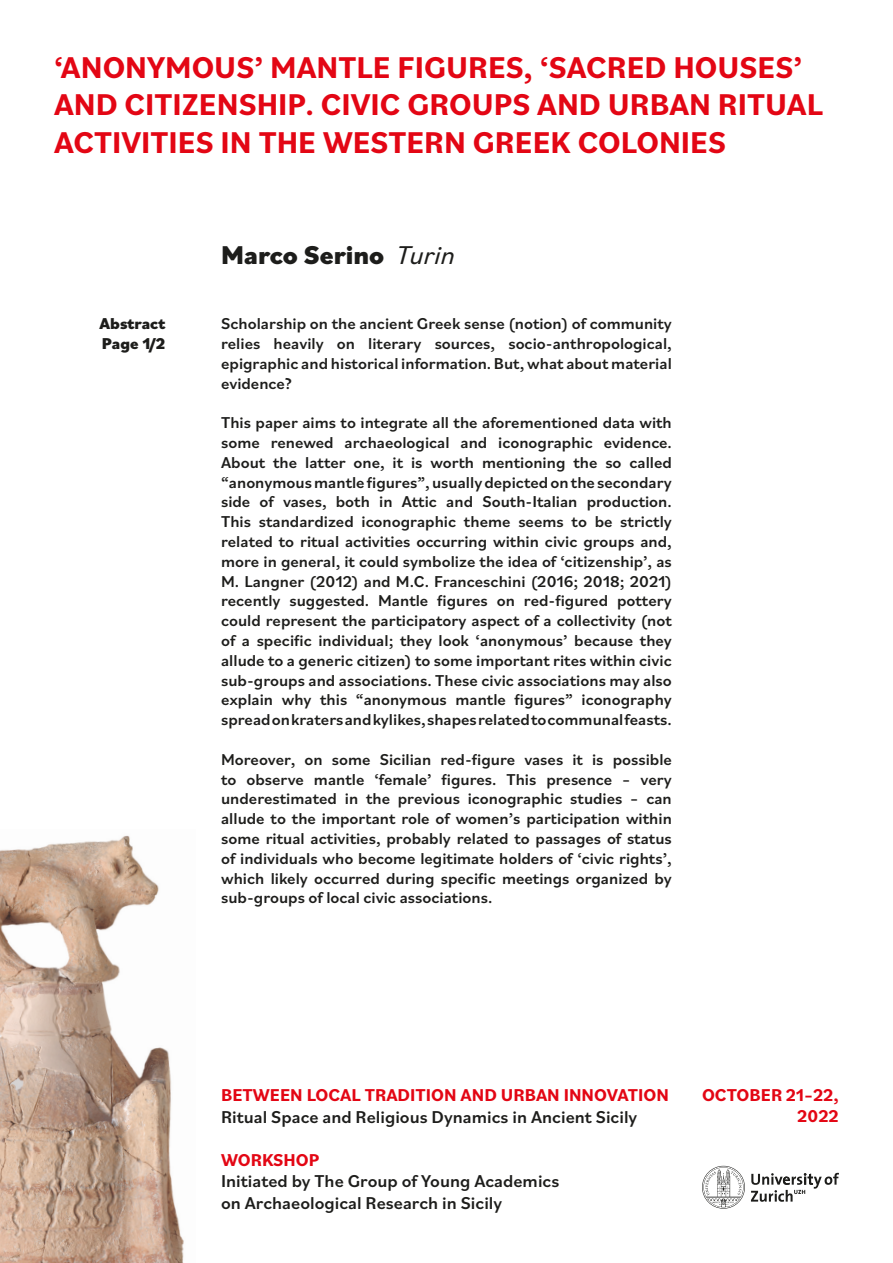
<style>
.page{position:relative;width:893px;height:1263px;background:#fff}
.page>*{position:absolute;margin:0;border:0;box-sizing:border-box;transform-origin:0 0}
.t1{font:700 31.5px/37.8px "Bilo";color:#e30614}
.t2{font:800 27px "Bilo";color:#1d1d1b}
.t3{font:500 18px "Bilo";color:#1d1d1b}
.t4{font:700 18px "Bilo";color:#e30614}
.t5{font:500 16.5px/19.8px "Bilo";color:#1d1d1b;text-align:justify}
.t6{font:800 16.5px "Bilo";color:#1d1d1b}
.s1{font-weight:400;font-style:italic}
</style>
<div class="page">
<svg style="left:702px;top:1166px;width:137px;height:43px"></svg>
<img style="left:0;top:835px;width:184px;height:428px">
<p class="t1" style="left:54px;top:47px;width:750px">‘ANONYMOUS’ MANTLE FIGURES, ‘SACRED HOUSES’</p>
<p class="t1" style="left:54px;top:85px;width:771px">AND CITIZENSHIP. CIVIC GROUPS AND URBAN RITUAL<br>ACTIVITIES IN THE WESTERN GREEK COLONIES</p>
<p class="t6" style="left:100px;top:312px;width:67px">Abstract</p>
<p class="t6" style="left:102px;top:333px;width:65px">Page 1/2</p>
<p class="t2" style="left:221px;top:236px;width:235px">Marco Serino <span class="s1">Turin</span></p>
<p class="t5" style="left:221px;top:313px;width:452px">Scholarship on the ancient Greek sense (notion) of community relies heavily on literary sources, socio-anthropological, epigraphic and historical information. But, what about material evidence?</p>
<p class="t5" style="left:221px;top:412px;width:452px">This paper aims to integrate all the aforementioned data with some renewed archaeological and iconographic evidence.<br>About the latter one, it is worth mentioning the so called “anonymous mantle figures”, usually depicted on the secondary side of vases, both in Attic and South-Italian production.<br>This standardized iconographic theme seems to be strictly related to ritual activities occurring within civic groups and, more in general, it could symbolize the idea of ‘citizenship’, as</p>
<p class="t5" style="left:221px;top:570px;width:452px">M. Langner (2012) and M.C. Franceschini (2016; 2018; 2021) recently suggested. Mantle figures on red-figured pottery could represent the participatory aspect of a collectivity (not of a specific individual; they look ‘anonymous’ because they allude to a generic citizen) to some important rites within civic sub-groups and associations. These civic associations may also explain why this “anonymous mantle figures” iconography spread on kraters and kylikes, shapes related to communal feasts.</p>
<p class="t5" style="left:221px;top:749px;width:452px">Moreover, on some Sicilian red-figure vases it is possible to observe mantle ‘female’ figures. This presence – very underestimated in the previous iconographic studies – can allude to the important role of women’s participation within some ritual activities, probably related to passages of status of individuals who become legitimate holders of ‘civic rights’, which likely occurred during specific meetings organized by sub-groups of local civic associations.</p>
<p class="t4" style="left:221px;top:1082px;width:449px">BETWEEN LOCAL TRADITION AND URBAN INNOVATION</p>
<p class="t3" style="left:221px;top:1104px;width:418px">Ritual Space and Religious Dynamics in Ancient Sicily</p>
<p class="t4" style="left:221px;top:1147px;width:100px">WORKSHOP</p>
<p class="t3" style="left:221px;top:1169px;width:340px">Initiated by The Group of Young Academics</p>
<p class="t3" style="left:221px;top:1190px;width:283px">on Archaeological Research in Sicily</p>
<p class="t4" style="left:702px;top:1082px;width:138px">OCTOBER 21–22,</p>
<p class="t4" style="left:797px;top:1104px;width:43px">2022</p>
</div>
